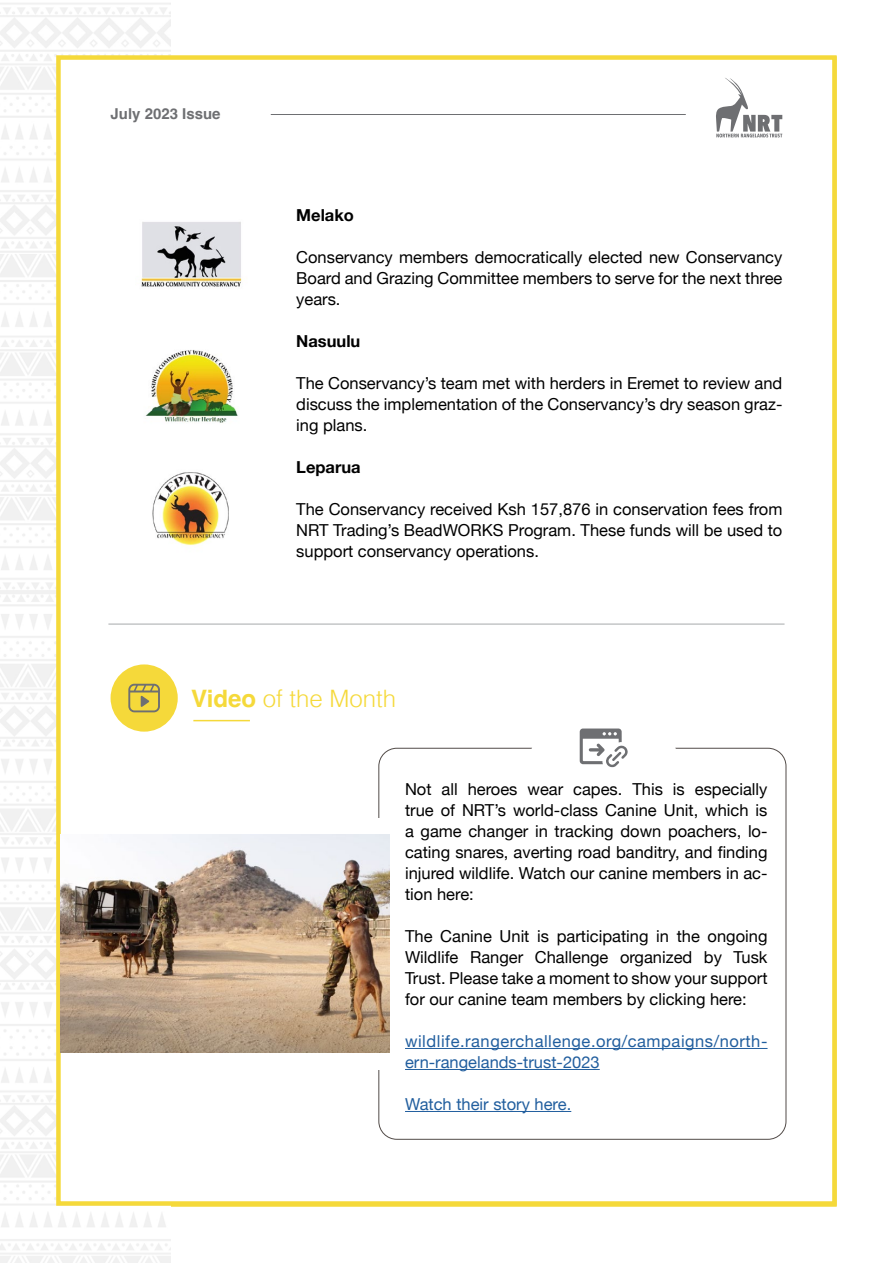
<style>
.page{position:relative;width:893px;height:1263px;background:#fff}
.page>*{position:absolute;margin:0;border:0;box-sizing:border-box;transform-origin:0 0}
.t1{font:300 24px "Helvetica";color:#f5d93a}
.t2{font:16.5px/21px "Helvetica Neue";color:#000;text-align:justify}
.t3{font:16.5px/21px "Helvetica Neue";letter-spacing:.035em;color:#215e9e}
.t4{font:16.5px "Helvetica Neue";letter-spacing:.015em;color:#215e9e}
.t5{font:700 16.5px "Helvetica Neue";color:#000}
.t6{font:700 15px "Helvetica";color:#6e6f72}
.s1{font-weight:700}
</style>
<div class="page">
<div style="left:56px;top:55px;width:781px;height:1151px;background:#fff;border:4px solid #f5d93a"></div>
<svg style="left:716px;top:78px;width:66px;height:59px"></svg>
<hr style="left:271px;top:114px;width:415px;height:1px;background:#6e6f72">
<hr style="left:405px;top:1048px;width:362px;height:1px;background:#215e9e">
<hr style="left:405px;top:1069px;width:195px;height:1px;background:#215e9e">
<hr style="left:405px;top:1111px;width:166px;height:1px;background:#215e9e">
<div style="left:111px;top:664px;width:67px;height:68px;background:#f5d93a;border-radius:50%"></div>
<hr style="left:193px;top:720px;width:57px;height:1px;background:#f5d93a">
<svg style="left:128px;top:684px;width:32px;height:28px"></svg>
<hr style="left:108px;top:624px;width:676px;height:1px;background:#a7a9ac">
<svg style="left:580px;top:728px;width:48px;height:39px"></svg>
<img style="left:145px;top:350px;width:93px;height:73px">
<img style="left:152px;top:472px;width:77px;height:74px">
<img style="left:140px;top:222px;width:102px;height:65px">
<img style="left:60px;top:835px;width:329px;height:217px">
<p class="t6" style="left:111px;top:104px;width:139px">October 2022 Issue</p>
<p class="t6" style="left:111px;top:104px;width:112px">July 2023 Issue</p>
<p class="t5" style="left:296px;top:202px;width:59px">Melako</p>
<p class="t2" style="left:296px;top:247px;width:488px">Conservancy members democratically elected new Conservancy Board and Grazing Committee members to serve for the next three years.</p>
<p class="t5" style="left:296px;top:328px;width:66px">Nasuulu</p>
<p class="t2" style="left:296px;top:373px;width:488px">The Conservancy’s team met with herders in Eremet to review and discuss the implementation of the Conservancy’s dry season graz&shy;ing plans.</p>
<p class="t5" style="left:296px;top:454px;width:66px">Leparua</p>
<p class="t2" style="left:296px;top:499px;width:488px">The Conservancy received Ksh 157,876 in conservation fees from NRT Trading’s BeadWORKS Program. These funds will be used to support conservancy operations.</p>
<h1 class="t1" style="left:191px;top:678px;width:207px"><span class="s1">Video</span> of the Month</h1>
<p class="t2" style="left:405px;top:779px;width:364px">Not all heroes wear capes. This is especially true of NRT’s world-class Canine Unit, which is a game changer in tracking down poachers, lo&shy;cating snares, averting road banditry, and finding injured wildlife. Watch our canine members in ac&shy;tion here:</p>
<p class="t2" style="left:405px;top:926px;width:364px">The Canine Unit is participating in the ongoing Wildlife Ranger Challenge organized by Tusk Trust. Please take a moment to show your support for our canine team members by clicking here:</p>
<p class="t3" style="left:405px;top:1031px;width:364px">wildlife.rangerchallenge.org/campaigns/north&shy;ern-rangelands-trust-2023</p>
<p class="t4" style="left:405px;top:1092px;width:168px">Watch their story here.</p>
</div>
